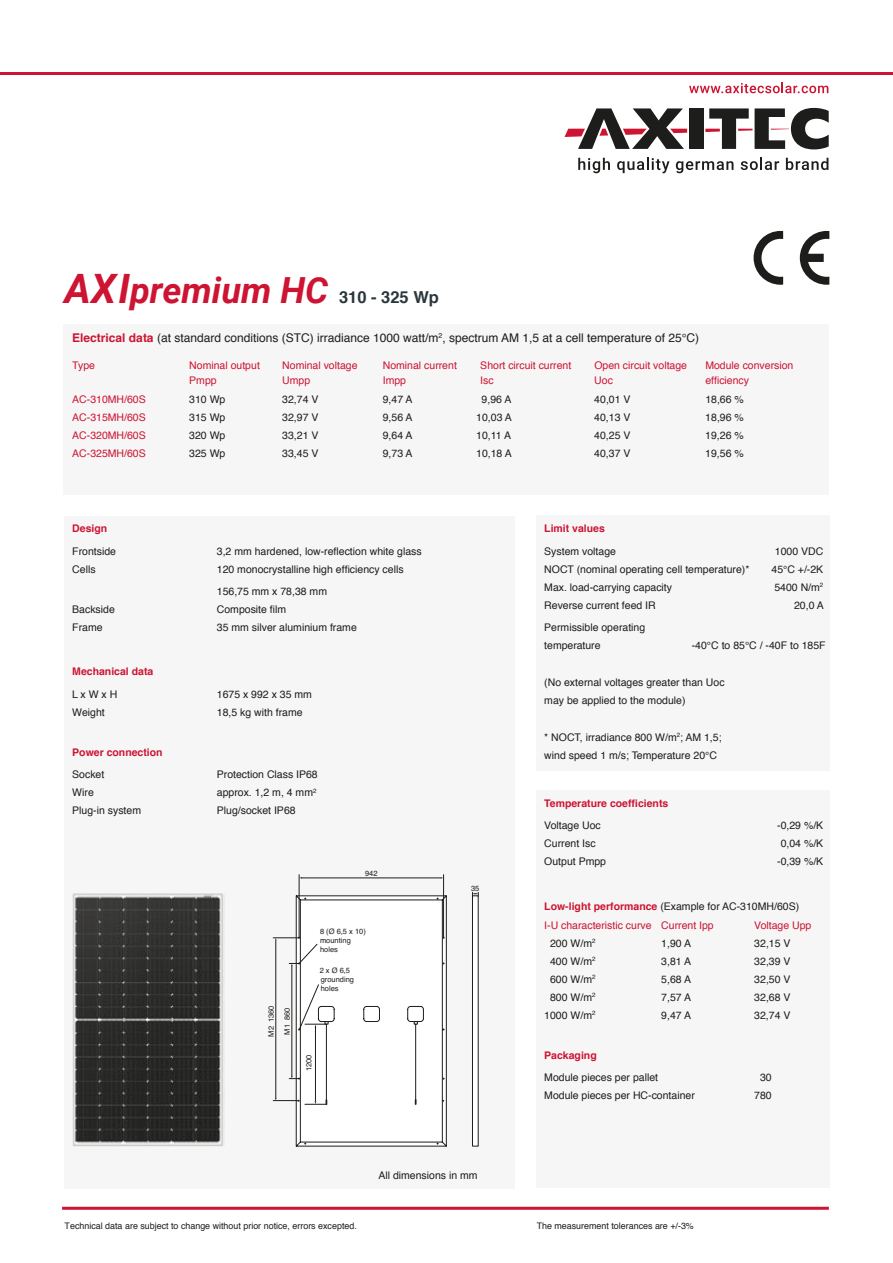
<style>
.page{position:relative;width:893px;height:1263px;background:#fff}
.page>*{position:absolute;margin:0;border:0;box-sizing:border-box;transform-origin:0 0}
.t1{font:italic 700 36px "Roboto";color:#cd1432}
.t2{font:12px "Helvetica";color:#1d1d1b}
.t3{font:10.5px/18px "Helvetica";color:#1d1d1b}
.t4{font:10.5px/19.2px "Helvetica";color:#cd1432}
.t5{font:700 10.5px "Helvetica";color:#cd1432}
.t6{font:9px "Helvetica";color:#1d1d1b}
.t7{font:7.5px/9px "Helvetica";color:#1d1d1b}
.s1{font-size:40.5px}
.s2{font-family:"Helvetica";font-style:normal;font-size:16.5px;color:#2a363b}
.s3{font-weight:700;color:#cd1432}
.s4{font-weight:700}
.s5{color:#1d1d1b}
</style>
<div class="page">
<div style="left:64px;top:516px;width:450px;height:672px;background:#f6f6f6"></div>
<div style="left:64px;top:324px;width:765px;height:171px;background:#f6f6f6"></div>
<div style="left:536px;top:790px;width:293px;height:398px;background:#f6f6f6"></div>
<div style="left:536px;top:516px;width:293px;height:255px;background:#f6f6f6"></div>
<hr style="left:62px;top:1207px;width:767px;height:3px;background:#cd1432">
<svg style="left:754px;top:231px;width:29px;height:54px"></svg>
<svg style="left:800px;top:231px;width:29px;height:54px"></svg>
<div style="left:689px;top:108px;width:14px;height:41px;background:#1d1d1b"></div>
<svg style="left:564px;top:108px;width:123px;height:41px"></svg>
<svg style="left:705px;top:108px;width:124px;height:41px"></svg>
<svg style="left:578px;top:158px;width:32px;height:15px"></svg>
<svg style="left:617px;top:158px;width:52px;height:15px"></svg>
<svg style="left:676px;top:161px;width:57px;height:12px"></svg>
<svg style="left:741px;top:158px;width:38px;height:12px"></svg>
<svg style="left:786px;top:158px;width:42px;height:12px"></svg>
<svg style="left:689px;top:83px;width:139px;height:10px"></svg>
<hr style="left:0;top:72px;width:893px;height:3px;background:#cd1432">
<svg style="left:472px;top:896px;width:6px;height:250px"></svg>
<svg style="left:472px;top:892px;width:7px;height:4px"></svg>
<hr style="left:302px;top:878px;width:139px;height:1px;background:#1d1d1b">
<hr style="left:443px;top:875px;width:1px;height:63px;background:#1d1d1b">
<hr style="left:299px;top:875px;width:1px;height:63px;background:#1d1d1b">
<svg style="left:273px;top:895px;width:174px;height:251px"></svg>
<img style="left:72px;top:893px;width:152px;height:253px">
<h1 class="t1" style="left:65px;top:265px;width:376px"><span class="s1">AXI</span>premium HC <span class="s2">310 - 325 Wp</span></h1>
<p class="t2" style="left:72px;top:329px;width:628px"><span class="s3">Electrical data</span> (at standard conditions (STC) irradiance 1000 watt/m<sup>2</sup>, spectrum AM 1,5 at a cell temperature of 25°C)</p>
<p class="t4" style="left:72px;top:356px;width:24px">Type</p>
<p class="t4" style="left:189px;top:356px;width:72px">Nominal output</p>
<p class="t4" style="left:282px;top:356px;width:77px">Nominal voltage</p>
<p class="t4" style="left:383px;top:356px;width:76px">Nominal current</p>
<p class="t4" style="left:480px;top:356px;width:93px">Short circuit current</p>
<p class="t4" style="left:594px;top:356px;width:94px">Open circuit voltage</p>
<p class="t4" style="left:705px;top:356px;width:90px">Module conversion</p>
<p class="t4" style="left:189px;top:371px;width:29px">Pmpp</p>
<p class="t4" style="left:282px;top:371px;width:30px">Umpp</p>
<p class="t4" style="left:383px;top:371px;width:25px">Impp</p>
<p class="t4" style="left:480px;top:371px;width:15px">Isc</p>
<p class="t4" style="left:594px;top:371px;width:20px">Uoc</p>
<p class="t4" style="left:705px;top:371px;width:45px">efficiency</p>
<p class="t4" style="left:72px;top:390px;width:75px">AC-310MH/60S</p>
<p class="t3" style="left:189px;top:391px;width:38px">310 Wp</p>
<p class="t3" style="left:282px;top:391px;width:38px">32,74 V</p>
<p class="t3" style="left:383px;top:391px;width:31px">9,47 A</p>
<p class="t3" style="left:482px;top:391px;width:31px">9,96 A</p>
<p class="t3" style="left:594px;top:391px;width:38px">40,01 V</p>
<p class="t3" style="left:705px;top:391px;width:40px">18,66 %</p>
<p class="t4" style="left:72px;top:408px;width:75px">AC-315MH/60S</p>
<p class="t3" style="left:189px;top:409px;width:38px">315 Wp</p>
<p class="t3" style="left:282px;top:409px;width:38px">32,97 V</p>
<p class="t3" style="left:383px;top:409px;width:31px">9,56 A</p>
<p class="t3" style="left:476px;top:409px;width:37px">10,03 A</p>
<p class="t3" style="left:594px;top:409px;width:38px">40,13 V</p>
<p class="t3" style="left:705px;top:409px;width:40px">18,96 %</p>
<p class="t4" style="left:72px;top:426px;width:75px">AC-320MH/60S</p>
<p class="t3" style="left:189px;top:427px;width:38px">320 Wp</p>
<p class="t3" style="left:282px;top:427px;width:38px">33,21 V</p>
<p class="t3" style="left:383px;top:427px;width:31px">9,64 A</p>
<p class="t3" style="left:476px;top:427px;width:36px">10,11 A</p>
<p class="t3" style="left:594px;top:427px;width:38px">40,25 V</p>
<p class="t3" style="left:705px;top:427px;width:40px">19,26 %</p>
<p class="t4" style="left:72px;top:444px;width:75px">AC-325MH/60S</p>
<p class="t3" style="left:189px;top:445px;width:38px">325 Wp</p>
<p class="t3" style="left:282px;top:445px;width:38px">33,45 V</p>
<p class="t3" style="left:383px;top:445px;width:31px">9,73 A</p>
<p class="t3" style="left:476px;top:445px;width:37px">10,18 A</p>
<p class="t3" style="left:594px;top:445px;width:38px">40,37 V</p>
<p class="t3" style="left:705px;top:445px;width:40px">19,56 %</p>
<p class="t5" style="left:72px;top:520px;width:37px">Design</p>
<p class="t3" style="left:72px;top:542px;width:45px">Frontside</p>
<p class="t3" style="left:217px;top:542px;width:206px">3,2 mm hardened, low-reflection white glass</p>
<p class="t3" style="left:72px;top:560px;width:25px">Cells</p>
<p class="t3" style="left:217px;top:558px;width:188px;line-height:22.2px">120 monocrystalline high efficiency cells<br>156,75 mm x 78,38 mm</p>
<p class="t3" style="left:72px;top:600px;width:44px">Backside</p>
<p class="t3" style="left:217px;top:600px;width:71px">Composite film</p>
<p class="t3" style="left:72px;top:618px;width:32px">Frame</p>
<p class="t3" style="left:217px;top:618px;width:142px">35 mm silver aluminium frame</p>
<p class="t5" style="left:72px;top:663px;width:83px">Mechanical data</p>
<p class="t3" style="left:72px;top:685px;width:47px">L x W x H</p>
<p class="t3" style="left:217px;top:685px;width:97px">1675 x 992 x 35 mm</p>
<p class="t3" style="left:72px;top:703px;width:34px">Weight</p>
<p class="t3" style="left:217px;top:703px;width:87px">18,5 kg with frame</p>
<p class="t5" style="left:72px;top:744px;width:92px">Power connection</p>
<p class="t3" style="left:72px;top:766px;width:34px">Socket</p>
<p class="t3" style="left:217px;top:766px;width:102px">Protection Class IP68</p>
<p class="t3" style="left:72px;top:784px;width:23px">Wire</p>
<p class="t3" style="left:217px;top:784px;width:101px">approx. 1,2 m, 4 mm<sup>2</sup></p>
<p class="t3" style="left:72px;top:802px;width:70px">Plug-in system</p>
<p class="t3" style="left:217px;top:802px;width:80px">Plug/socket IP68</p>
<p class="t7" style="left:365px;top:869px;width:14px">942</p>
<p class="t7" style="left:267px;top:1037px;width:33px;rotate:-90deg">M2 1360</p>
<p class="t7" style="left:283px;top:1034px;width:29px;rotate:-90deg">M1 860</p>
<p class="t7" style="left:320px;top:927px;width:47px">8 (Ø 6,5 x 10) mounting holes</p>
<p class="t7" style="left:320px;top:966px;width:36px">2 x Ø 6,5 grounding holes</p>
<p class="t7" style="left:304px;top:1071px;width:18px;rotate:-90deg">1200</p>
<p class="t7" style="left:471px;top:884px;width:10px">35</p>
<p class="t3" style="left:378px;top:1166px;width:101px">All dimensions in mm</p>
<p class="t5" style="left:544px;top:520px;width:62px">Limit values</p>
<p class="t3" style="left:544px;top:542px;width:73px">System voltage</p>
<p class="t3" style="left:775px;top:542px;width:50px">1000 VDC</p>
<p class="t3" style="left:544px;top:560px;width:207px">NOCT (nominal operating cell temperature)*</p>
<p class="t3" style="left:771px;top:560px;width:53px">45°C +/-2K</p>
<p class="t3" style="left:544px;top:578px;width:129px">Max. load-carrying capacity</p>
<p class="t3" style="left:774px;top:578px;width:50px">5400 N/m<sup>2</sup></p>
<p class="t3" style="left:544px;top:596px;width:113px">Reverse current feed IR</p>
<p class="t3" style="left:794px;top:596px;width:31px">20,0 A</p>
<p class="t3" style="left:544px;top:618px;width:102px">Permissible operating temperature</p>
<p class="t3" style="left:692px;top:636px;width:135px">-40°C to 85°C / -40F to 185F</p>
<p class="t3" style="left:544px;top:673px;width:182px">(No external voltages greater than Uoc may be applied to the module)</p>
<p class="t3" style="left:544px;top:728px;width:179px">* NOCT, irradiance 800 W/m<sup>2</sup>; AM 1,5; wind speed 1 m/s; Temperature 20°C</p>
<p class="t5" style="left:544px;top:795px;width:126px">Temperature coefficients</p>
<p class="t3" style="left:544px;top:817px;width:58px">Voltage Uoc</p>
<p class="t3" style="left:777px;top:817px;width:48px">-0,29 %/K</p>
<p class="t3" style="left:544px;top:835px;width:53px">Current Isc</p>
<p class="t3" style="left:781px;top:835px;width:44px">0,04 %/K</p>
<p class="t3" style="left:544px;top:853px;width:63px">Output Pmpp</p>
<p class="t3" style="left:777px;top:853px;width:48px">-0,39 %/K</p>
<p class="t4" style="left:544px;top:897px;width:256px"><span class="s4">Low-light performance</span> <span class="s5">(Example for AC-310MH/60S)<br></span>I-U characteristic curve Current Ipp</p>
<p class="t4" style="left:754px;top:916px;width:59px">Voltage Upp</p>
<p class="t3" style="left:550px;top:934px;width:47px">200 W/m<sup>2</sup></p>
<p class="t3" style="left:661px;top:934px;width:31px">1,90 A</p>
<p class="t3" style="left:754px;top:934px;width:38px">32,15 V</p>
<p class="t3" style="left:550px;top:952px;width:47px">400 W/m<sup>2</sup></p>
<p class="t3" style="left:661px;top:952px;width:31px">3,81 A</p>
<p class="t3" style="left:754px;top:952px;width:38px">32,39 V</p>
<p class="t3" style="left:550px;top:970px;width:47px">600 W/m<sup>2</sup></p>
<p class="t3" style="left:661px;top:970px;width:31px">5,68 A</p>
<p class="t3" style="left:754px;top:970px;width:38px">32,50 V</p>
<p class="t3" style="left:550px;top:988px;width:47px">800 W/m<sup>2</sup></p>
<p class="t3" style="left:661px;top:988px;width:31px">7,57 A</p>
<p class="t3" style="left:754px;top:988px;width:38px">32,68 V</p>
<p class="t3" style="left:544px;top:1006px;width:53px">1000 W/m<sup>2</sup></p>
<p class="t3" style="left:661px;top:1006px;width:31px">9,47 A</p>
<p class="t3" style="left:754px;top:1006px;width:38px">32,74 V</p>
<p class="t5" style="left:544px;top:1047px;width:54px">Packaging</p>
<p class="t3" style="left:544px;top:1069px;width:115px">Module pieces per pallet</p>
<p class="t3" style="left:760px;top:1069px;width:13px">30</p>
<p class="t3" style="left:544px;top:1087px;width:152px">Module pieces per HC-container</p>
<p class="t3" style="left:754px;top:1087px;width:19px">780</p>
<p class="t6" style="left:65px;top:1218px;width:294px">Technical data are subject to change without prior notice, errors excepted.</p>
<p class="t6" style="left:537px;top:1219px;width:159px">The measurement tolerances are +/-3%</p>
</div>
